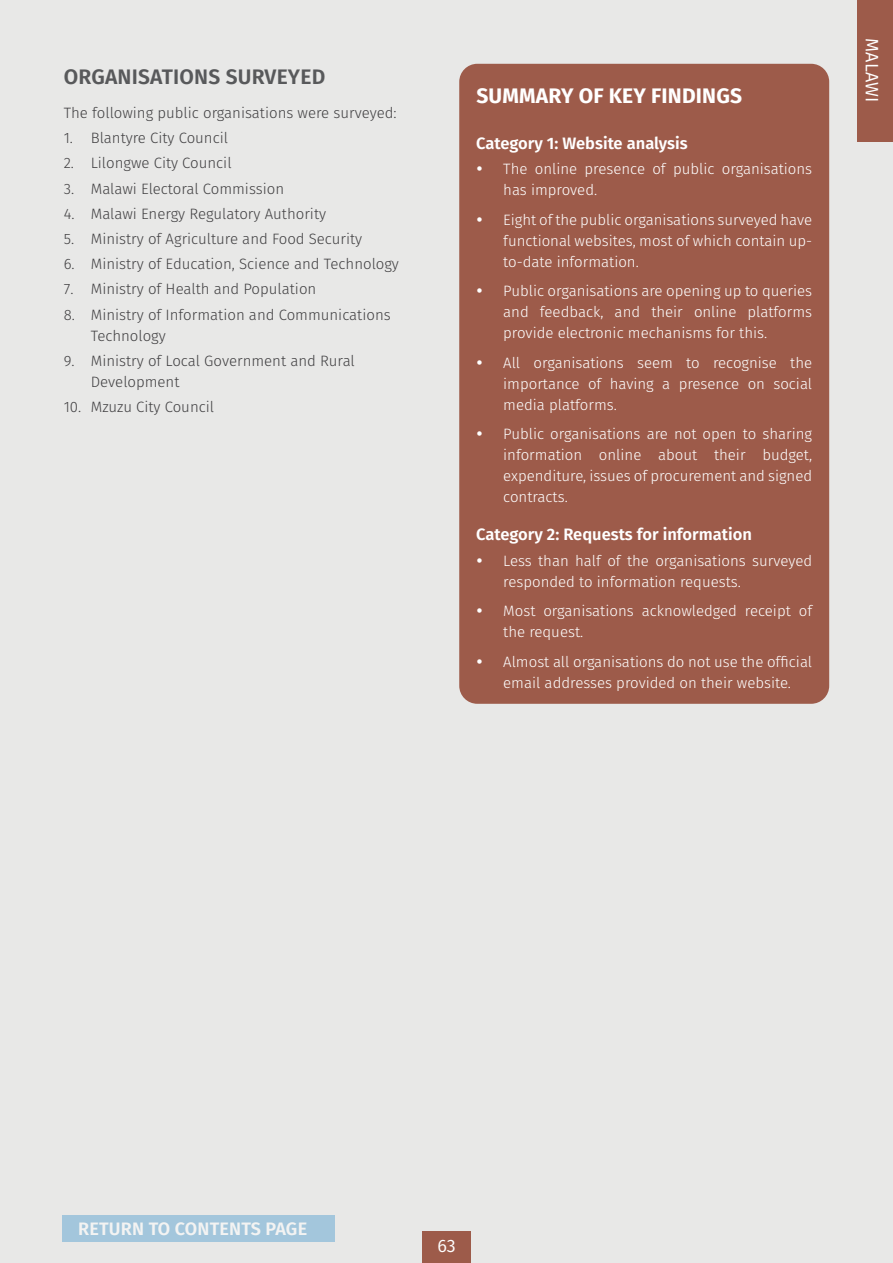
<style>
.page{position:relative;width:893px;height:1263px;background:#e8e8e7}
.page>*{position:absolute;margin:0;border:0;box-sizing:border-box;transform-origin:0 0}
.t1{font:600 21px "Fira Sans";letter-spacing:.01em;color:#58595b}
.t2{font:700 21px "Fira Sans";letter-spacing:.01em;color:#fff}
.t3{font:600 18px "Fira Sans";letter-spacing:.01em;color:#fff}
.t4{font:18px "Fira Sans";color:#fff}
.t5{font:600 16.5px "Fira Sans";color:#fff}
.t6{font:300 15px/21px "Fira Sans";color:#fff}
.t7{font:300 15px/21px "Fira Sans";color:#414042}
</style>
<div class="page">
<div style="left:857px;top:0;width:36px;height:141px;background:#9d5b4a"></div>
<div style="left:422px;top:1231px;width:49px;height:32px;background:#9d5b4a"></div>
<div style="left:62px;top:1215px;width:273px;height:27px;background:#a3c6dc"></div>
<div style="left:459px;top:64px;width:370px;height:640px;background:#9d5b4a;border-radius:18px"></div>
<h1 class="t1" style="left:64px;top:59px;width:263px">ORGANISATIONS SURVEYED</h1>
<p class="t7" style="left:64px;top:102px;width:334px">The following public organisations were surveyed:</p>
<p class="t7" style="left:64px;top:127px;width:166px">1. Blantyre City Council</p>
<p class="t7" style="left:64px;top:152px;width:169px">2. Lilongwe City Council</p>
<p class="t7" style="left:64px;top:178px;width:222px">3. Malawi Electoral Commission</p>
<p class="t7" style="left:64px;top:203px;width:264px">4. Malawi Energy Regulatory Authority</p>
<p class="t7" style="left:64px;top:228px;width:300px">5. Ministry of Agriculture and Food Security</p>
<p class="t7" style="left:64px;top:253px;width:337px">6. Ministry of Education, Science and Technology</p>
<p class="t7" style="left:64px;top:279px;width:254px">7. Ministry of Health and Population</p>
<p class="t7" style="left:91px;top:304px;width:301px;text-indent:-27px">8. Ministry of Information and Communications<br>Technology</p>
<p class="t7" style="left:91px;top:350px;width:266px;text-indent:-27px">9. Ministry of Local Government and Rural<br>Development</p>
<p class="t7" style="left:64px;top:396px;width:152px">10. Mzuzu City Council</p>
<h1 class="t2" style="left:476px;top:78px;width:267px">SUMMARY OF KEY FINDINGS</h1>
<p class="t5" style="left:476px;top:130px;width:213px">Category 1: Website analysis</p>
<p class="t6" style="left:503px;top:159px;width:310px">The online presence of public organisations has improved.</p>
<p class="t6" style="left:503px;top:209px;width:310px;text-align:justify">Eight of the public organisations surveyed have functional websites, most of which contain up&shy;to-date information.</p>
<p class="t6" style="left:503px;top:281px;width:310px;text-align:justify">Public organisations are opening up to queries and feedback, and their online platforms provide electronic mechanisms for this.</p>
<p class="t6" style="left:503px;top:352px;width:310px;text-align:justify">All organisations seem to recognise the importance of having a presence on social media platforms.</p>
<p class="t6" style="left:503px;top:424px;width:310px;text-align:justify">Public organisations are not open to sharing information online about their budget, expenditure, issues of procurement and signed contracts.</p>
<p class="t5" style="left:476px;top:521px;width:277px">Category 2: Requests for information</p>
<p class="t6" style="left:503px;top:550px;width:310px">Less than half of the organisations surveyed responded to information requests.</p>
<p class="t6" style="left:503px;top:600px;width:310px">Most organisations acknowledged receipt of the request.</p>
<p class="t6" style="left:503px;top:651px;width:310px">Almost all organisations do not use the official email addresses provided on their website.</p>
<p class="t4" style="left:885px;top:38px;width:65px;rotate:90deg">MALAWI</p>
<p class="t3" style="left:78px;top:1214px;width:231px">RETURN TO CONTENTS PAGE</p>
<p class="t4" style="left:437px;top:1233px;width:20px">63</p>
</div>
